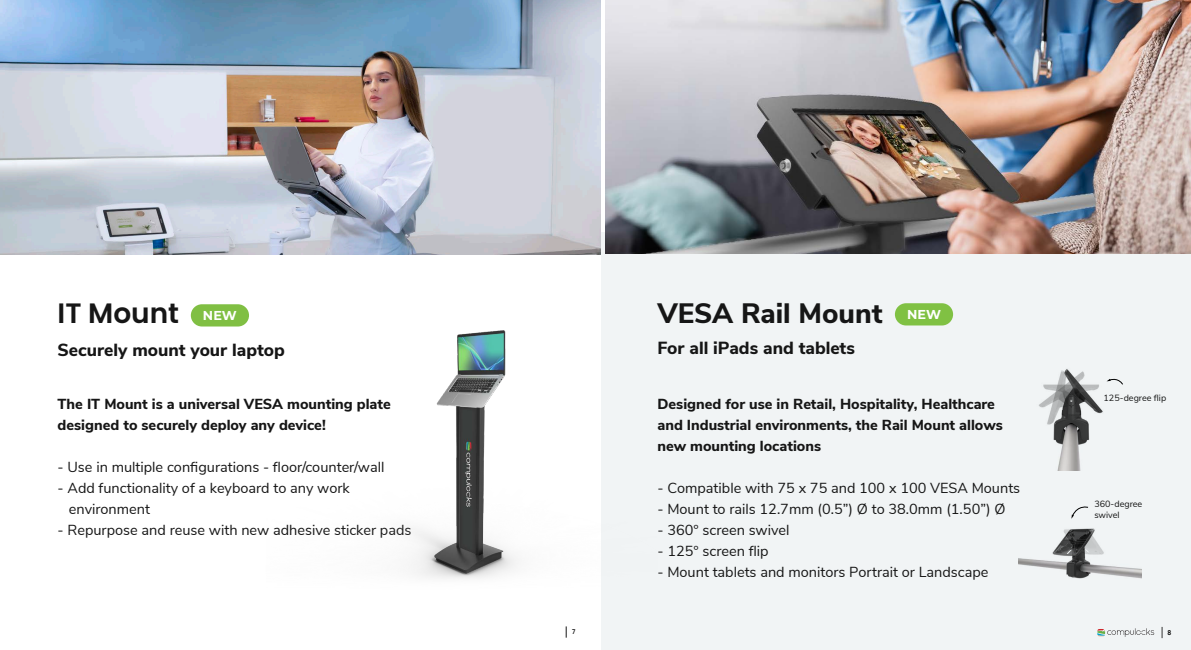
<style>
.page{position:relative;width:1191px;height:650px;background:#fff}
.page>*{position:absolute;margin:0;border:0;box-sizing:border-box;transform-origin:0 0}
.t1{font:800 28px "Nunito Sans";color:#161616}
.t2{font:600 28px "Poppins";color:#161616}
.t3{font:800 17.5px "Nunito Sans";color:#161616}
.t4{font:14.5px/21px "Nunito Sans";color:#161616}
.t5{font:800 14.5px/21px "Nunito Sans";color:#161616}
.t6{font:700 12.85px "Montserrat";color:#fff}
.t7{font:9px/11px "Nunito Sans";color:#161616}
.t8{font:600 6.6px "Poppins";color:#161616;scale:.91 1}
.t9{font:600 6.6px "Poppins";color:#000;scale:.91 1}
.s1{font-family:"Montserrat";font-weight:700;font-size:12.85px;color:#fff}
</style>
<div class="page">
<div style="left:601px;top:233px;width:589px;height:417px;background:#f1f4f5"></div>
<img style="left:0;top:0;width:600px;height:255px">
<img style="left:605px;top:0;width:586px;height:254px">
<div style="left:191px;top:304px;width:58px;height:23px;background:#80bf43;border-radius:11px"></div>
<img style="left:409px;top:330px;width:157px;height:308px">
<svg style="left:566px;top:626px;width:1px;height:12px"></svg>
<svg style="left:1097px;top:628px;width:57px;height:9px"></svg>
<img style="left:1039px;top:369px;width:64px;height:102px">
<svg style="left:1106px;top:378px;width:17px;height:7px"></svg>
<img style="left:1018px;top:528px;width:123px;height:51px">
<svg style="left:1071px;top:506px;width:17px;height:13px"></svg>
<div style="left:895px;top:303px;width:58px;height:22px;background:#80c143;border-radius:11px"></div>
<h1 class="t2" style="left:58px;top:297px;width:123px">IT Mount</h1>
<p class="t3" style="left:58px;top:337px;width:229px">Securely mount your laptop</p>
<p class="t6" style="left:203px;top:307px;width:35px">NEW</p>
<p class="t5" style="left:58px;top:393px;width:335px">The IT Mount is a universal VESA mounting plate designed to securely deploy any device!</p>
<p class="t4" style="left:58px;top:456px;width:328px">- Use in multiple configurations - floor/counter/wall</p>
<p class="t4" style="left:69px;top:477px;width:282px;text-indent:-11px">- Add functionality of a keyboard to any work environment</p>
<p class="t4" style="left:58px;top:519px;width:355px">- Repurpose and reuse with new adhesive sticker pads</p>
<h1 class="t1" style="left:657px;top:292px;width:285px">VESA Rail Mount <span class="s1">NEW</span></h1>
<p class="t3" style="left:657px;top:335px;width:199px">For all iPads and tablets</p>
<p class="t5" style="left:657px;top:393px;width:347px">Designed for use in Retail, Hospitality, Healthcare and Industrial environments, the Rail Mount allows new mounting locations</p>
<p class="t4" style="left:657px;top:477px;width:364px">- Compatible with 75 x 75 and 100 x 100 VESA Mounts</p>
<p class="t4" style="left:657px;top:498px;width:350px">- Mount to rails 12.7mm (0.5”) Ø to 38.0mm (1.50”) Ø</p>
<p class="t4" style="left:657px;top:519px;width:133px">- 360° screen swivel</p>
<p class="t4" style="left:657px;top:540px;width:113px">- 125° screen flip</p>
<p class="t4" style="left:657px;top:561px;width:332px">- Mount tablets and monitors Portrait or Landscape</p>
<p class="t7" style="left:1103px;top:392px;width:64px">125-degree flip</p>
<p class="t7" style="left:1094px;top:497px;width:49px">360-degree swivel</p>
<p class="t8" style="left:572px;top:628px;width:5px">7</p>
<p class="t9" style="left:1167px;top:628px;width:6px">8</p>
</div>
